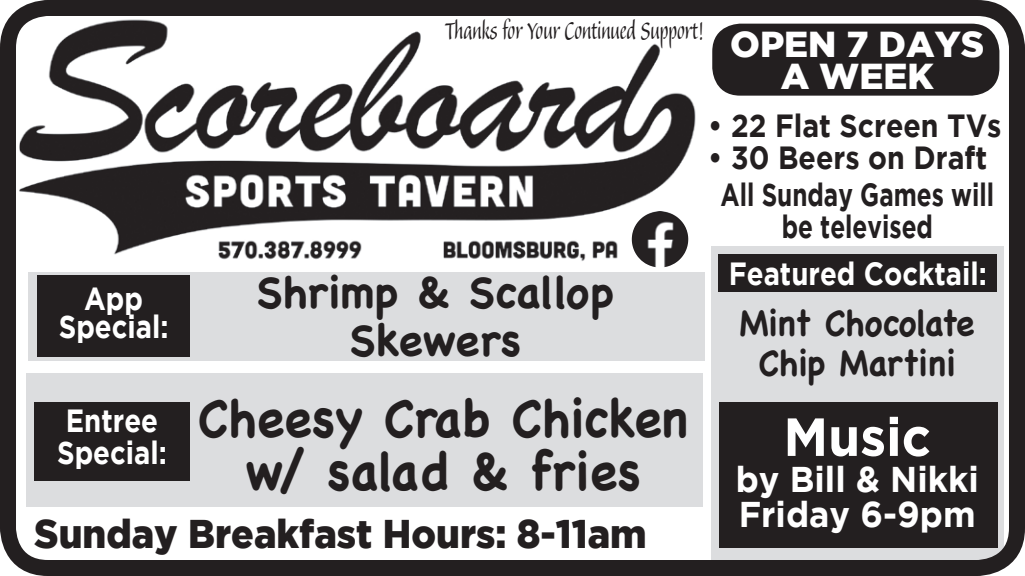
<style>
.page{position:relative;width:1025px;height:576px;background:#fff}
.page>*{position:absolute;margin:0;border:0;box-sizing:border-box;transform-origin:0 0}
.t1{font:700 53.6px "Gotham";color:#fff;scale:.96 1}
.t2{font:700 52.4px/52.8px "Chalkboard SE";color:#231f20;text-align:center;scale:.95 1}
.t3{font:700 44px/48px "Chalkboard SE";color:#231f20;text-align:center}
.t4{font:900 40px "Gotham";color:#231f20;scale:.94 1}
.t5{font:700 36px/40px "Chalkboard SE";color:#231f20;text-align:center;scale:.94 1}
.t6{font:900 36px/32px "Gotham";color:#fff;text-align:center}
.t7{font:700 35.6px/35.6px "Gotham";color:#fff;scale:.96 1}
.t8{font:700 32px/28px "Gotham";color:#fff;text-align:center;scale:.86 1}
.t9{font:700 32px "Gotham";color:#231f20;scale:.89 1}
.t10{font:32px "Balzano";color:#231f20;scale:.79 1}
.t11{font:700 32px/32px "Gotham";color:#231f20;text-align:center;scale:.76 1}
</style>
<div class="page">
<div style="left:711px;top:247px;width:292px;height:313px;background:#dcdddf"></div>
<div style="left:0;top:0;width:1025px;height:576px;border:16px solid #231f20;border-radius:40px"></div>
<div style="left:718px;top:254px;width:279px;height:38px;background:#231f20"></div>
<img style="left:19px;top:16px;width:682px;height:239px">
<div style="left:250px;top:228px;width:410px;height:31px;background:#fff"></div>
<img style="left:632px;top:211px;width:56px;height:56px">
<div style="left:712px;top:24px;width:287px;height:72px;background:#231f20;border-radius:28px"></div>
<img style="left:218px;top:238px;width:400px;height:23px">
<div style="left:28px;top:272px;width:677px;height:89px;background:#dcdddf"></div>
<div style="left:38px;top:275px;width:152px;height:81px;background:#231f20"></div>
<div style="left:26px;top:374px;width:677px;height:133px;background:#dcdddf"></div>
<div style="left:34px;top:402px;width:156px;height:79px;background:#231f20"></div>
<div style="left:719px;top:402px;width:278px;height:146px;background:#231f20"></div>
<p class="t10" style="left:445px;top:15px;width:328px">Thanks for Your Continued Support!</p>
<p class="t6" style="left:730px;top:28px;width:256px">OPEN 7 DAYS<br>A WEEK</p>
<p class="t9" style="left:708px;top:108px;width:331px">• 22 Flat Screen TVs</p>
<p class="t9" style="left:708px;top:140px;width:315px">• 30 Beers on Draft</p>
<p class="t11" style="left:720px;top:177px;width:362px">All Sunday Games will be televised</p>
<p class="t8" style="left:59px;top:284px;width:129px">App<br>Special:</p>
<h3 class="t3" style="left:256px;top:268px;width:360px">Shrimp &amp; Scallop<br>Skewers</h3>
<h2 class="t2" style="left:198px;top:392px;width:517px">Cheesy Crab Chicken w/ salad &amp; fries</h2>
<p class="t4" style="left:34px;top:510px;width:653px">Sunday Breakfast Hours: 8-11am</p>
<p class="t8" style="left:57px;top:404px;width:129px;line-height:32px;text-align:left">Entree<br>Special:</p>
<p class="t8" style="left:729px;top:259px;width:302px">Featured Cocktail:</p>
<p class="t5" style="left:740px;top:302px;width:251px">Mint Chocolate<br>Chip Martini</p>
<h1 class="t1" style="left:783px;top:406px;width:155px">Music</h1>
<p class="t7" style="left:736px;top:460px;width:255px">by Bill &amp; Nikki<br>Friday 6-9pm</p>
</div>
